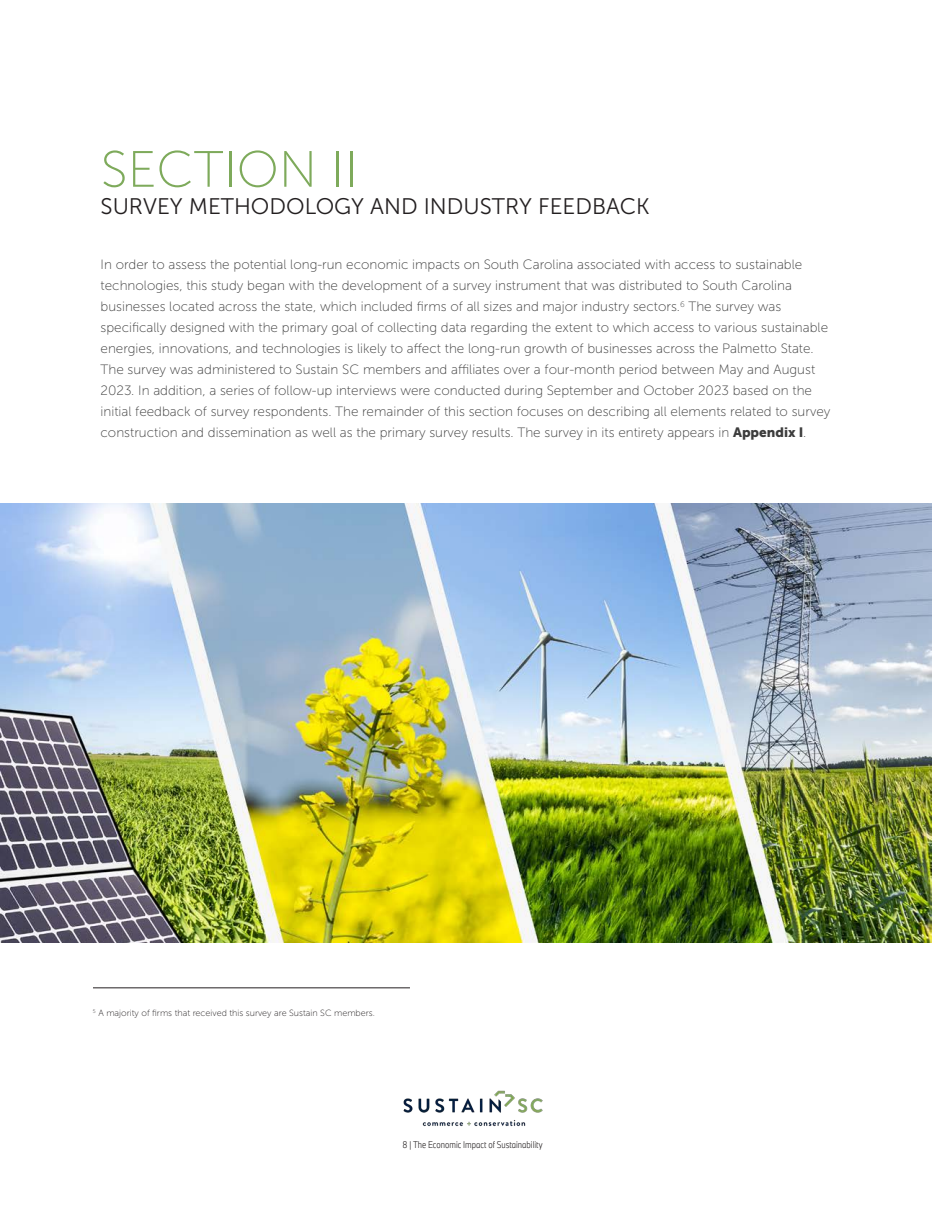
<style>
.page{position:relative;width:945px;height:1215px;background:#fff}
.page>*{position:absolute;margin:0;border:0;box-sizing:border-box;transform-origin:0 0}
.t1{font:51px "Museo Sans 100";color:#7eaa5b}
.t2{font:22.5px "Museo Sans 300";color:#231f20}
.t3{font:13.5px/21px "Museo Sans 100";color:#3c3c3c}
.t4{font:9px "Museo Sans 100";color:#231f20}
.t5{font:300 9px "BMW Group TN Condensed Pro";color:#231f20}
.s1{font-family:"Museo Sans 900"}
</style>
<div class="page">
<img style="left:403px;top:1090px;width:140px;height:37px">
<hr style="left:93px;top:988px;width:317px;height:1px;background:#231f20">
<img style="left:0;top:504px;width:931px;height:438px">
<p class="t1" style="left:101px;top:142px;width:259px">SECTION II</p>
<p class="t2" style="left:101px;top:194px;width:551px">SURVEY METHODOLOGY AND INDUSTRY FEEDBACK</p>
<p class="t3" style="left:101px;top:254px;width:731px">In order to assess the potential long-run economic impacts on South Carolina associated with access to sustainable technologies, this study began with the development of a survey instrument that was distributed to South Carolina businesses located across the state, which included firms of all sizes and major industry sectors.<sup>6</sup> The survey was specifically designed with the primary goal of collecting data regarding the extent to which access to various sustainable energies, innovations, and technologies is likely to affect the long-run growth of businesses across the Palmetto State.<br>The survey was administered to Sustain SC members and affiliates over a four-month period between May and August 2023. In addition, a series of follow-up interviews were conducted during September and October 2023 based on the initial feedback of survey respondents. The remainder of this section focuses on describing all elements related to survey construction and dissemination as well as the primary survey results. The survey in its entirety appears in <span class="s1">Appendix I</span>.</p>
<p class="t4" style="left:93px;top:1008px;width:283px"><sup>5</sup> A majority of firms that received this survey are Sustain SC members.</p>
<p class="t5" style="left:403px;top:1138px;width:141px">8 | The Economic Impact of Sustainability</p>
</div>
